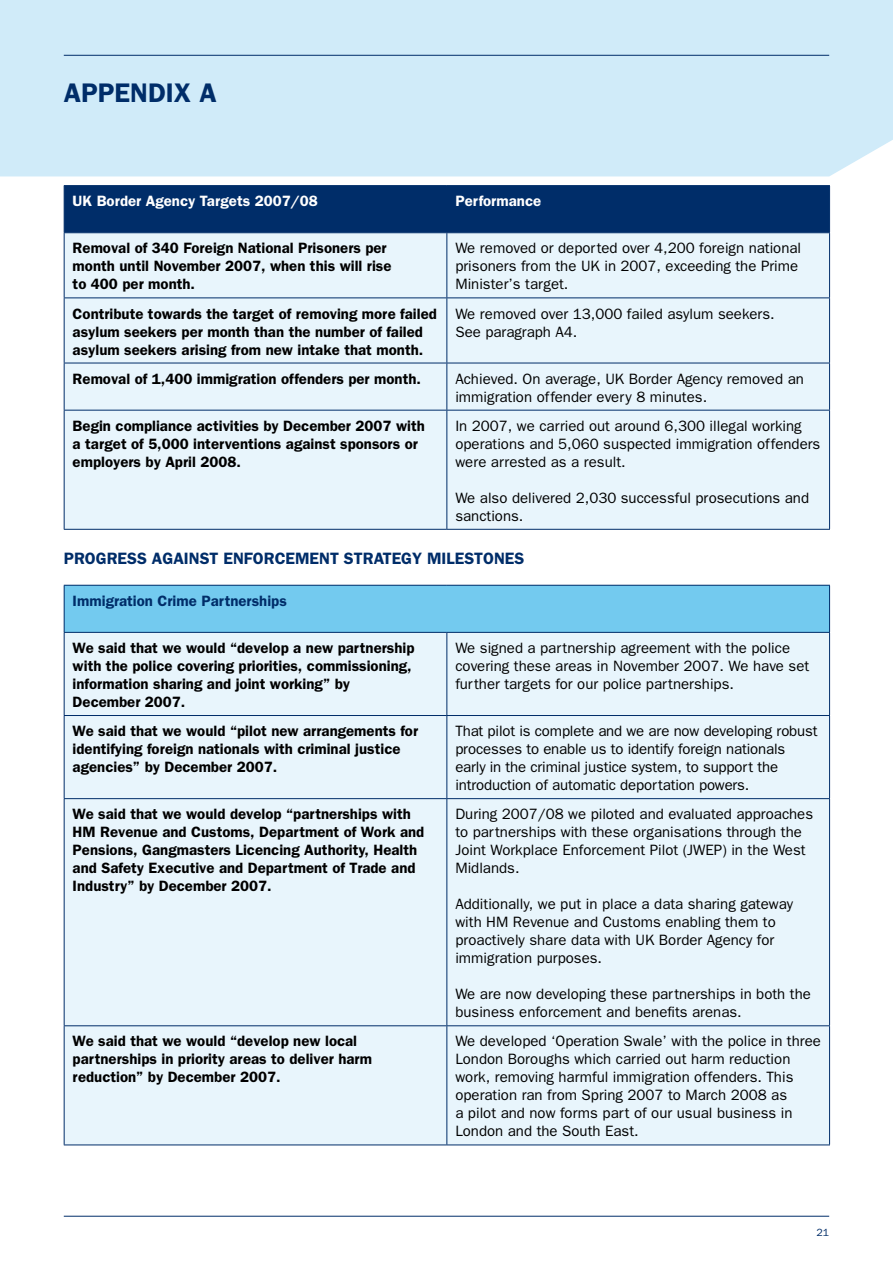
<style>
.page{position:relative;width:893px;height:1263px;background:#fff}
.page>*{position:absolute;margin:0;border:0;box-sizing:border-box;transform-origin:0 0}
.t1{font:600 27px "Franklin Gothic";color:#002d69}
.t2{font:600 16.5px "Franklin Gothic";color:#002d69}
.t3{font:15px/18px "Franklin Gothic";color:#000}
.t4{font:600 15px/18px "Franklin Gothic";color:#000}
.t5{font:600 15px "Franklin Gothic";color:#fff}
.t6{font:600 15px "Franklin Gothic";color:#002d69}
.t7{font:10.5px "Franklin Gothic";color:#002d69}
</style>
<div class="page">
<hr style="left:64px;top:1216px;width:765px;height:1px;background:#002d69">
<div style="left:0;top:0;width:893px;height:176px;background:#d0ebf9"></div>
<hr style="left:64px;top:55px;width:765px;height:1px;background:#002d69">
<div style="left:65px;top:186px;width:764px;height:46px;background:#002d69"></div>
<div style="left:65px;top:233px;width:764px;height:296px;background:#e8f5fc"></div>
<hr style="left:64px;top:185px;width:383px;height:1px;background:#002d69">
<hr style="left:64px;top:186px;width:1px;height:46px;background:#002d69">
<hr style="left:447px;top:185px;width:383px;height:1px;background:#002d69">
<hr style="left:446px;top:186px;width:1px;height:46px;background:#002d69">
<hr style="left:829px;top:186px;width:1px;height:46px;background:#002d69">
<hr style="left:64px;top:232px;width:383px;height:1px;background:#002d69">
<hr style="left:64px;top:233px;width:1px;height:64px;background:#002d69">
<hr style="left:447px;top:232px;width:383px;height:1px;background:#002d69">
<hr style="left:446px;top:233px;width:1px;height:64px;background:#002d69">
<hr style="left:829px;top:233px;width:1px;height:64px;background:#002d69">
<hr style="left:64px;top:297px;width:383px;height:1px;background:#002d69">
<hr style="left:64px;top:298px;width:1px;height:65px;background:#002d69">
<hr style="left:447px;top:297px;width:383px;height:1px;background:#002d69">
<hr style="left:446px;top:298px;width:1px;height:65px;background:#002d69">
<hr style="left:829px;top:298px;width:1px;height:65px;background:#002d69">
<hr style="left:64px;top:363px;width:383px;height:1px;background:#002d69">
<hr style="left:64px;top:363px;width:1px;height:47px;background:#002d69">
<hr style="left:447px;top:363px;width:383px;height:1px;background:#002d69">
<hr style="left:446px;top:363px;width:1px;height:47px;background:#002d69">
<hr style="left:829px;top:363px;width:1px;height:47px;background:#002d69">
<hr style="left:64px;top:410px;width:383px;height:1px;background:#002d69">
<hr style="left:64px;top:410px;width:1px;height:119px;background:#002d69">
<hr style="left:447px;top:410px;width:383px;height:1px;background:#002d69">
<hr style="left:446px;top:410px;width:1px;height:119px;background:#002d69">
<hr style="left:829px;top:410px;width:1px;height:119px;background:#002d69">
<hr style="left:64px;top:529px;width:383px;height:1px;background:#002d69">
<hr style="left:447px;top:529px;width:383px;height:1px;background:#002d69">
<div style="left:64px;top:585px;width:766px;height:47px;background:#73caef"></div>
<div style="left:65px;top:633px;width:764px;height:511px;background:#e8f5fc"></div>
<hr style="left:64px;top:585px;width:383px;height:1px;background:#002d69">
<hr style="left:64px;top:586px;width:1px;height:46px;background:#002d69">
<hr style="left:447px;top:585px;width:383px;height:1px;background:#002d69">
<hr style="left:829px;top:586px;width:1px;height:46px;background:#002d69">
<hr style="left:64px;top:632px;width:383px;height:1px;background:#002d69">
<hr style="left:64px;top:633px;width:1px;height:82px;background:#002d69">
<hr style="left:447px;top:632px;width:383px;height:1px;background:#002d69">
<hr style="left:446px;top:633px;width:1px;height:82px;background:#002d69">
<hr style="left:829px;top:633px;width:1px;height:82px;background:#002d69">
<hr style="left:64px;top:715px;width:383px;height:1px;background:#002d69">
<hr style="left:64px;top:716px;width:1px;height:82px;background:#002d69">
<hr style="left:447px;top:715px;width:383px;height:1px;background:#002d69">
<hr style="left:446px;top:716px;width:1px;height:82px;background:#002d69">
<hr style="left:829px;top:716px;width:1px;height:82px;background:#002d69">
<hr style="left:64px;top:798px;width:383px;height:1px;background:#002d69">
<hr style="left:64px;top:799px;width:1px;height:226px;background:#002d69">
<hr style="left:447px;top:798px;width:383px;height:1px;background:#002d69">
<hr style="left:446px;top:799px;width:1px;height:226px;background:#002d69">
<hr style="left:829px;top:799px;width:1px;height:226px;background:#002d69">
<hr style="left:64px;top:1025px;width:383px;height:1px;background:#002d69">
<hr style="left:64px;top:1026px;width:1px;height:118px;background:#002d69">
<hr style="left:447px;top:1025px;width:383px;height:1px;background:#002d69">
<hr style="left:446px;top:1026px;width:1px;height:118px;background:#002d69">
<hr style="left:829px;top:1026px;width:1px;height:118px;background:#002d69">
<hr style="left:64px;top:1144px;width:383px;height:1px;background:#002d69">
<hr style="left:447px;top:1144px;width:383px;height:1px;background:#002d69">
<h1 class="t1" style="left:64px;top:77px;width:34px">Appendi</h1>
<h1 class="t1" style="left:174px;top:77px;width:44px">x A</h1>
<p class="t5" style="left:73px;top:192px;width:247px">UK Border Agency Targets 2007/08</p>
<p class="t5" style="left:455px;top:192px;width:87px">Performance</p>
<p class="t4" style="left:73px;top:239px;width:320px">Removal of 340 Foreign National Prisoners per month until November 2007, when this will rise to 400 per month.</p>
<p class="t3" style="left:455px;top:239px;width:347px">We removed or deported over 4,200 foreign national prisoners from the UK in 2007, exceeding the Prime<br>Minister’s target.</p>
<p class="t4" style="left:73px;top:304px;width:366px">Contribute towards the target of removing more failed asylum seekers per month than the number of failed asylum seekers arising from new intake that month.</p>
<p class="t3" style="left:455px;top:304px;width:321px">We removed over 13,000 failed asylum seekers.<br>See paragraph A4.</p>
<p class="t4" style="left:73px;top:369px;width:350px">Removal of 1,400 immigration offenders per month.</p>
<p class="t3" style="left:455px;top:369px;width:350px">Achieved. On average, UK Border Agency removed an immigration offender every 8 minutes.</p>
<p class="t4" style="left:73px;top:416px;width:354px">Begin compliance activities by December 2007 with a target of 5,000 interventions against sponsors or employers by April 2008.</p>
<p class="t3" style="left:455px;top:416px;width:366px">In 2007, we carried out around 6,300 illegal working operations and 5,060 suspected immigration offenders were arrested as a result.</p>
<p class="t3" style="left:455px;top:488px;width:355px">We also delivered 2,030 successful prosecutions and sanctions.</p>
<p class="t2" style="left:64px;top:548px;width:22px">Progress</p>
<p class="t2" style="left:152px;top:548px;width:11px">against</p>
<p class="t2" style="left:223px;top:548px;width:22px">Enforcement</p>
<p class="t2" style="left:344px;top:548px;width:21px">Strateg</p>
<p class="t2" style="left:412px;top:548px;width:40px">y Milestones</p>
<p class="t6" style="left:73px;top:592px;width:216px">Immigration Crime Partnerships</p>
<p class="t4" style="left:73px;top:638px;width:343px">We said that we would “develop a new partnership with the police covering priorities, commissioning, information sharing and joint working” by December 2007.</p>
<p class="t3" style="left:455px;top:639px;width:355px">We signed a partnership agreement with the police covering these areas in November 2007. We have set further targets for our police partnerships.</p>
<p class="t4" style="left:73px;top:721px;width:347px">We said that we would “pilot new arrangements for identifying foreign nationals with criminal justice agencies” by December 2007.</p>
<p class="t3" style="left:455px;top:722px;width:364px">That pilot is complete and we are now developing robust processes to enable us to identify foreign nationals early in the criminal justice system, to support the introduction of automatic deportation powers.</p>
<p class="t4" style="left:73px;top:805px;width:353px">We said that we would develop “partnerships with HM Revenue and Customs, Department of Work and Pensions, Gangmasters Licencing Authority, Health and Safety Executive and Department of Trade and Industry” by December 2007.</p>
<p class="t3" style="left:455px;top:805px;width:359px">During 2007/08 we piloted and evaluated approaches to partnerships with these organisations through the Joint Workplace Enforcement Pilot (JWEP) in the West Midlands.</p>
<p class="t3" style="left:455px;top:895px;width:339px">Additionally, we put in place a data sharing gateway with HM Revenue and Customs enabling them to proactively share data with UK Border Agency for immigration purposes.</p>
<p class="t3" style="left:455px;top:985px;width:357px">We are now developing these partnerships in both the business enforcement and benefits arenas.</p>
<p class="t4" style="left:73px;top:1032px;width:301px">We said that we would “develop new local partnerships in priority areas to deliver harm reduction” by December 2007.</p>
<p class="t3" style="left:455px;top:1032px;width:367px">We developed ‘Operation Swale’ with the police in three London Boroughs which carried out harm reduction work, removing harmful immigration offenders. This operation ran from Spring 2007 to March 2008 as<br>a pilot and now forms part of our usual business in London and the South East.</p>
<p class="t7" style="left:817px;top:1226px;width:14px">21</p>
</div>
